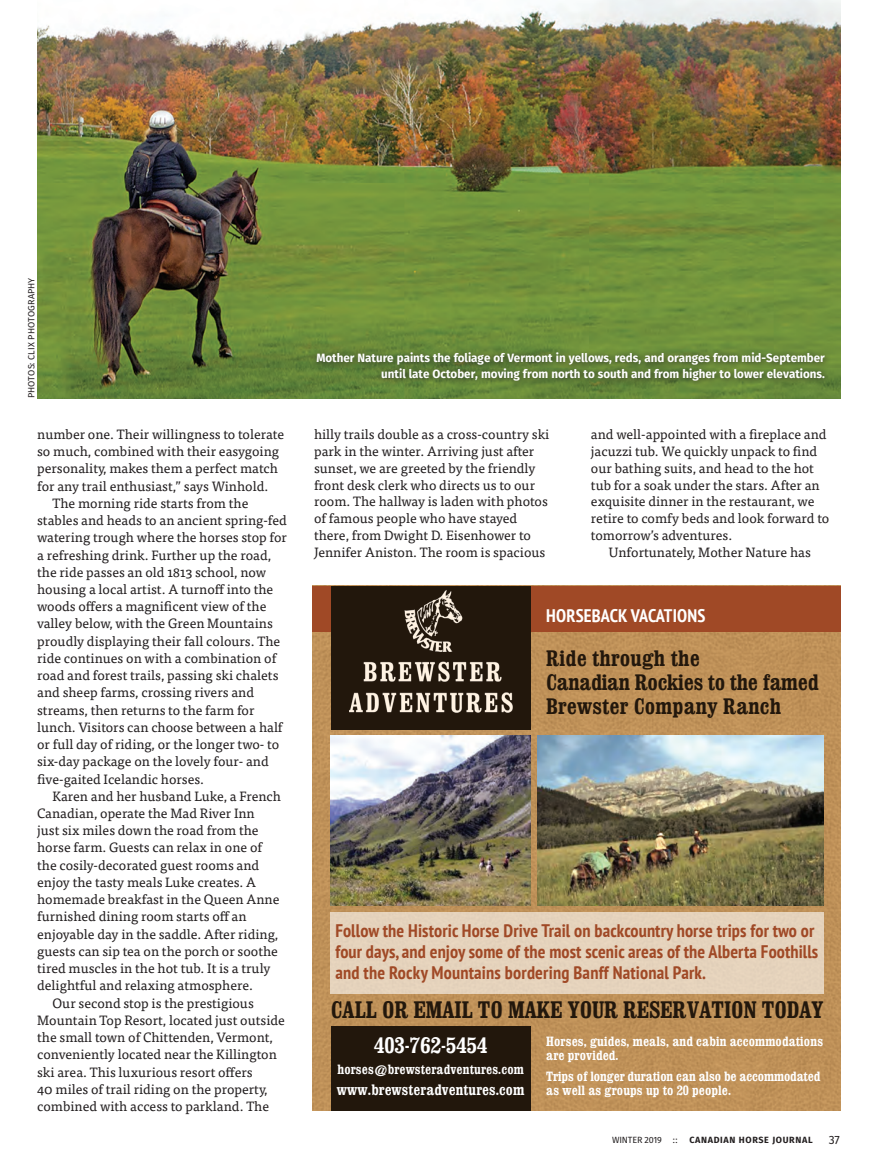
<style>
.page{position:relative;width:878px;height:1175px;background:#fff}
.page>*{position:absolute;margin:0;border:0;box-sizing:border-box;transform-origin:0 0}
.t1{font:700 24.3px "Clarendon Condensed";letter-spacing:-.005em;color:#22170c}
.t2{font:700 22.65px/24.3px "Clarendon Condensed";letter-spacing:.01em;color:#22170c}
.t3{font:700 22.65px "Clarendon Condensed";letter-spacing:.01em;color:#fff}
.t4{font:700 condensed 18.15px/21.1px "PT Sans";letter-spacing:.005em;color:#a04926}
.t5{font:700 condensed 18.15px "PT Sans";letter-spacing:.01em;color:#fff}
.t6{font:700 15.3px "Clarendon Condensed";letter-spacing:.01em;color:#fff}
.t7{font:700 13.65px/14.4px "Clarendon Condensed";letter-spacing:.01em;color:#fff}
.t8{font:13.5px/16.8px "Tisa Pro";color:#231f20}
.t9{font:700 12px/15.8px "Fira Sans";color:#fff;text-align:right;scale:.96 1}
.t10{font:12px "Fira Sans";color:#231f20}
.t11{font:9px "Fira Sans";letter-spacing:.01em;color:#231f20}
.t12{font:700 9px "Fira Sans";letter-spacing:.07em;color:#231f20}
.t13{font:9px "Fira Sans";letter-spacing:-.02em;color:#231f20}
</style>
<div class="page">
<img style="left:37px;top:0;width:803px;height:398px">
<div style="left:311px;top:348px;width:521px;height:40px;background:#231f20;opacity:.75"></div>
<img style="left:313px;top:631px;width:527px;height:479px">
<div style="left:313px;top:586px;width:527px;height:45px;background:#a04926"></div>
<div style="left:331px;top:586px;width:199px;height:143px;background:#22170c"></div>
<div style="left:331px;top:1026px;width:199px;height:84px;background:#22170c"></div>
<img style="left:404px;top:590px;width:59px;height:62px">
<img style="left:363px;top:661px;width:139px;height:21px">
<img style="left:349px;top:692px;width:164px;height:21px">
<img style="left:331px;top:735px;width:199px;height:170px">
<img style="left:537px;top:735px;width:287px;height:170px">
<div style="left:331px;top:912px;width:493px;height:81px;background:#e5d3bc"></div>
<p class="t11" style="left:25px;top:398px;width:122px;rotate:-90deg">PHOTOS: CLIX PHOTOGRAPHY</p>
<p class="t8" style="left:37px;top:425px;width:248px">number one. Their willingness to tolerate</p>
<p class="t8" style="left:37px;top:442px;width:243px">so much, combined with their easygoing</p>
<p class="t8" style="left:37px;top:459px;width:242px">personality, makes them a perfect match</p>
<p class="t8" style="left:37px;top:476px;width:233px">for any trail enthusiast,” says Winhold.</p>
<p class="t8" style="left:53px;top:494px;width:197px">The morning ride starts from the</p>
<p class="t8" style="left:37px;top:511px;width:251px">stables and heads to an ancient spring-fed</p>
<p class="t8" style="left:37px;top:528px;width:251px">watering trough where the horses stop for</p>
<p class="t8" style="left:37px;top:545px;width:235px">a refreshing drink. Further up the road,</p>
<p class="t8" style="left:37px;top:563px;width:231px">the ride passes an old 1813 school, now</p>
<p class="t8" style="left:37px;top:580px;width:238px">housing a local artist. A turnoff into the</p>
<p class="t8" style="left:37px;top:597px;width:231px">woods offers a magnificent view of the</p>
<p class="t8" style="left:37px;top:614px;width:237px">valley below, with the Green Mountains</p>
<p class="t8" style="left:37px;top:631px;width:244px">proudly displaying their fall colours. The</p>
<p class="t8" style="left:37px;top:649px;width:240px">ride continues on with a combination of</p>
<p class="t8" style="left:37px;top:666px;width:243px">road and forest trails, passing ski chalets</p>
<p class="t8" style="left:37px;top:683px;width:218px">and sheep farms, crossing rivers and</p>
<p class="t8" style="left:37px;top:700px;width:219px">streams, then returns to the farm for</p>
<p class="t8" style="left:37px;top:718px;width:247px">lunch. Visitors can choose between a half</p>
<p class="t8" style="left:37px;top:735px;width:243px">or full day of riding, or the longer two- to</p>
<p class="t8" style="left:37px;top:752px;width:233px">six-day package on the lovely four- and</p>
<p class="t8" style="left:37px;top:769px;width:168px">five-gaited Icelandic horses.</p>
<p class="t8" style="left:53px;top:787px;width:230px">Karen and her husband Luke, a French</p>
<p class="t8" style="left:37px;top:804px;width:219px">Canadian, operate the Mad River Inn</p>
<p class="t8" style="left:37px;top:821px;width:223px">just six miles down the road from the</p>
<p class="t8" style="left:37px;top:838px;width:226px">horse farm. Guests can relax in one of</p>
<p class="t8" style="left:37px;top:855px;width:224px">the cosily-decorated guest rooms and</p>
<p class="t8" style="left:37px;top:873px;width:220px">enjoy the tasty meals Luke creates. A</p>
<p class="t8" style="left:37px;top:890px;width:244px">homemade breakfast in the Queen Anne</p>
<p class="t8" style="left:37px;top:907px;width:211px">furnished dining room starts off an</p>
<p class="t8" style="left:37px;top:924px;width:242px">enjoyable day in the saddle. After riding,</p>
<p class="t8" style="left:37px;top:942px;width:242px">guests can sip tea on the porch or soothe</p>
<p class="t8" style="left:37px;top:959px;width:235px">tired muscles in the hot tub. It is a truly</p>
<p class="t8" style="left:37px;top:976px;width:217px">delightful and relaxing atmosphere.</p>
<p class="t8" style="left:53px;top:993px;width:203px">Our second stop is the prestigious</p>
<p class="t8" style="left:37px;top:1010px;width:249px">Mountain Top Resort, located just outside</p>
<p class="t8" style="left:37px;top:1028px;width:237px">the small town of Chittenden, Vermont,</p>
<p class="t8" style="left:37px;top:1045px;width:241px">conveniently located near the Killington</p>
<p class="t8" style="left:37px;top:1062px;width:217px">ski area. This luxurious resort offers</p>
<p class="t8" style="left:37px;top:1079px;width:232px">40 miles of trail riding on the property,</p>
<p class="t8" style="left:37px;top:1097px;width:233px">combined with access to parkland. The</p>
<p class="t9" style="left:316px;top:350px;width:531px">Mother Nature paints the foliage of Vermont in yellows, reds, and oranges from mid-September until late October, moving from north to south and from higher to lower elevations.</p>
<p class="t8" style="left:314px;top:425px;width:237px">hilly trails double as a cross-country ski park in the winter. Arriving just after sunset, we are greeted by the friendly front desk clerk who directs us to our room. The hallway is laden with photos of famous people who have stayed there, from Dwight D. Eisenhower to Jennifer Aniston. The room is spacious</p>
<p class="t8" style="left:591px;top:425px;width:237px">and well-appointed with a fireplace and</p>
<p class="t8" style="left:591px;top:442px;width:228px">jacuzzi tub. We quickly unpack to find</p>
<p class="t8" style="left:591px;top:459px;width:224px">our bathing suits, and head to the hot</p>
<p class="t8" style="left:591px;top:475px;width:230px">tub for a soak under the stars. After an</p>
<p class="t8" style="left:591px;top:492px;width:225px">exquisite dinner in the restaurant, we</p>
<p class="t8" style="left:591px;top:509px;width:240px">retire to comfy beds and look forward to</p>
<p class="t8" style="left:591px;top:526px;width:143px">tomorrow’s adventures.</p>
<p class="t8" style="left:609px;top:543px;width:203px">Unfortunately, Mother Nature has</p>
<p class="t5" style="left:546px;top:604px;width:161px">HORSEBACK VACATIONS</p>
<p class="t2" style="left:546px;top:645px;width:274px">Ride through the<br>Canadian Rockies to the famed<br>Brewster Company Ranch</p>
<p class="t4" style="left:335px;top:919px;width:484px">Follow the Historic Horse Drive Trail on backcountry horse trips for two or four days, and enjoy some of the most scenic areas of the Alberta Foothills and the Rocky Mountains bordering Banff National Park.</p>
<p class="t1" style="left:331px;top:995px;width:494px">CALL OR EMAIL TO MAKE YOUR RESERVATION TODAY</p>
<p class="t7" style="left:546px;top:1034px;width:278px">Horses, guides, meals, and cabin accommodations are provided.</p>
<p class="t7" style="left:546px;top:1068px;width:275px">Trips of longer duration can also be accommodated as well as groups up to 20 people.</p>
<p class="t3" style="left:374px;top:1031px;width:114px">403-762-5454</p>
<p class="t7" style="left:337px;top:1062px;width:188px">horses@brewsteradventures.com</p>
<p class="t6" style="left:337px;top:1080px;width:189px">www.brewsteradventures.com</p>
<p class="t13" style="left:612px;top:1133px;width:67px">WINTER 2019 ::</p>
<p class="t12" style="left:689px;top:1133px;width:125px">CANADIAN HORSE JOURNAL</p>
<p class="t10" style="left:828px;top:1131px;width:13px">37</p>
</div>
